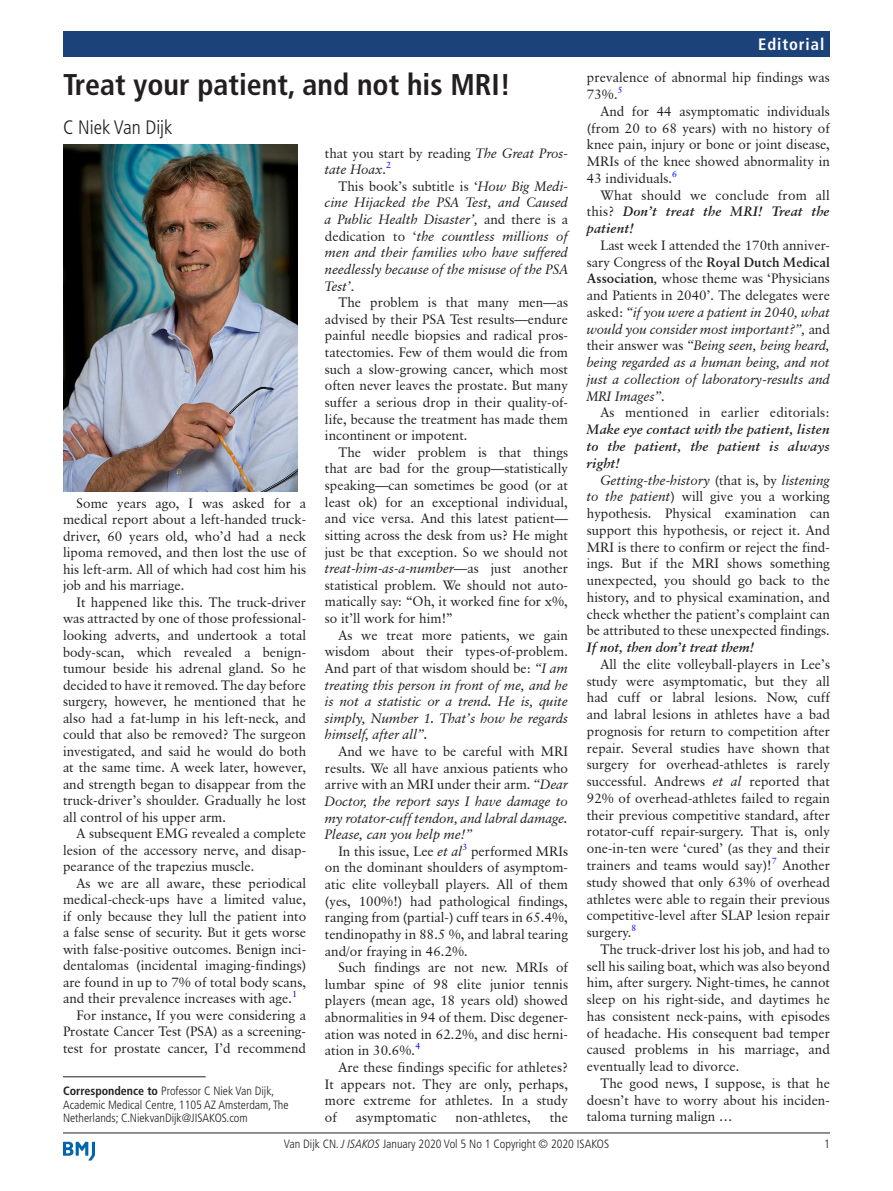
<style>
.page{position:relative;width:893px;height:1191px;background:#fff}
.page>*{position:absolute;margin:0;border:0;box-sizing:border-box;transform-origin:0 0}
.t1{font:700 condensed 30px "Frutiger LT Pro";color:#231f20}
.t2{font:300 condensed 19.5px "Frutiger LT Pro";color:#231f20}
.t3{font:700 condensed 16.5px "Frutiger LT Pro";letter-spacing:.055em;color:#fff}
.t4{font:13.5px/16.8px "Classical Garamond BT";color:#231f20;text-align:justify}
.t5{font:italic 13.5px/16.6px "Classical Garamond BT";color:#231f20;text-align:justify}
.t6{font:italic 700 13.5px/16.8px "Classical Garamond BT";letter-spacing:.015em;color:#231f20;text-align:justify}
.t7{font:300 condensed 12px/13.5px "Frutiger LT Pro";color:#231f20}
.s1{font-weight:700}
.s2{font-style:italic}
.s3{font-style:normal}
.s4{font-weight:400;font-style:normal}
.s5{font-weight:700;font-style:normal}
</style>
<div class="page">
<hr style="left:63px;top:1132px;width:767px;height:1px;background:#231f20">
<svg style="left:63px;top:1141px;width:32px;height:19px"></svg>
<img style="left:63px;top:145px;width:234px;height:346px">
<hr style="left:63px;top:1076px;width:143px;height:1px;background:#231f20">
<div style="left:63px;top:31px;width:767px;height:25px;background:#1c427a"></div>
<h1 class="t1" style="left:63px;top:66px;width:449px">Treat your patient, and not his MRI!</h1>
<h2 class="t2" style="left:63px;top:116px;width:111px">C Niek Van Dijk</h2>
<p class="t4" style="left:63px;top:495px;width:245px;text-indent:14px">Some years ago, I was asked for a medical report about a left-handed truck&shy;driver, 60 years old, who’d had a neck lipoma removed, and then lost the use of his left-arm. All of which had cost him his job and his marriage.</p>
<p class="t4" style="left:63px;top:594px;width:245px;text-indent:14px">It happened like this. The truck-driver was attracted by one of those professional&shy;looking adverts, and undertook a total body-scan, which revealed a benign&shy;tumour beside his adrenal gland. So he decided to have it removed. The day before surgery, however, he mentioned that he also had a fat-lump in his left-neck, and could that also be removed? The surgeon investigated, and said he would do both at the same time. A week later, however, and strength began to disappear from the truck-driver’s shoulder. Gradually he lost all control of his upper arm.</p>
<p class="t4" style="left:63px;top:825px;width:245px;text-indent:14px">A subsequent EMG revealed a complete lesion of the accessory nerve, and disap&shy;pearance of the trapezius muscle.</p>
<p class="t4" style="left:76px;top:874px;width:231px">As we are all aware, these periodical</p>
<p class="t4" style="left:63px;top:890px;width:245px">medical-check-ups have a limited value,</p>
<p class="t4" style="left:63px;top:907px;width:245px">if only because they lull the patient into</p>
<p class="t4" style="left:63px;top:923px;width:245px">a false sense of security. But it gets worse</p>
<p class="t4" style="left:63px;top:940px;width:245px">with false-positive outcomes. Benign inci-</p>
<p class="t4" style="left:63px;top:956px;width:245px">dentalomas (incidental imaging-findings)</p>
<p class="t4" style="left:63px;top:973px;width:245px">are found in up to 7% of total body scans,</p>
<p class="t4" style="left:63px;top:989px;width:236px">and their prevalence increases with age.<sup>1</sup></p>
<p class="t4" style="left:76px;top:1006px;width:231px">For instance, If you were considering a</p>
<p class="t4" style="left:63px;top:1022px;width:245px">Prostate Cancer Test (PSA) as a screening-</p>
<p class="t4" style="left:63px;top:1039px;width:245px">test for prostate cancer, I’d recommend</p>
<p class="t7" style="left:63px;top:1084px;width:227px"><span class="s1">Correspondence to</span> Professor C Niek Van Dijk,<br>Academic Medical Centre, 1105 AZ Amsterdam, The<br>Netherlands; C.NiekvanDijk@JISAKOS.com</p>
<p class="t4" style="left:325px;top:144px;width:245px">that you start by reading <span class="s2">The Great Pros&shy;tate Hoax</span>.<sup>2</sup></p>
<p class="t5" style="left:325px;top:178px;width:245px;text-indent:14px"><span class="s3">This book’s subtitle is ‘</span>How Big Medi&shy;cine Hijacked the PSA Test, and Caused a Public Health Disaster’, <span class="s3">and there is a dedication to ‘</span>the countless millions of men and their families who have suffered needlessly because of the misuse of the PSA Test’<span class="s3">.</span></p>
<p class="t4" style="left:325px;top:294px;width:245px;text-indent:14px">The problem is that many men—as advised by their PSA Test results—endure painful needle biopsies and radical pros&shy;tatectomies. Few of them would die from such a slow-growing cancer, which most often never leaves the prostate. But many suffer a serious drop in their quality-of&shy;life, because the treatment has made them incontinent or impotent.</p>
<p class="t4" style="left:325px;top:443px;width:245px;text-indent:14px">The wider problem is that things that are bad for the group—statistically speaking—can sometimes be good (or at least ok) for an exceptional individual, and vice versa. And this latest patient— sitting across the desk from us? He might just be that exception. So we should not <span class="s2">treat-him-as-a-number</span>—as just another statistical problem. We should not auto&shy;matically say: “Oh, it worked fine for x%, so it’ll work for him!”</p>
<p class="t5" style="left:325px;top:626px;width:245px;text-indent:14px"><span class="s3">As we treat more patients, we gain wisdom about their types-of-problem.<br>And part of that wisdom should be:</span> “I am treating this person in front of me, and he is not a statistic or a trend. He is, quite simply, Number 1. That’s how he regards himself, after all”.</p>
<p class="t5" style="left:325px;top:743px;width:245px;text-indent:14px"><span class="s3">And we have to be careful with MRI results. We all have anxious patients who arrive with an MRI under their arm.</span> “Dear Doctor, the report says I have damage to my rotator-cuff tendon, and labral damage.<br>Please, can you help me!”</p>
<p class="t4" style="left:325px;top:842px;width:245px;text-indent:14px">In this issue, Lee <span class="s2">et al</span><sup>3</sup> performed MRIs on the dominant shoulders of asymptom&shy;atic elite volleyball players. All of them (yes, 100%!) had pathological findings, ranging from (partial-) cuff tears in 65.4%, tendinopathy in 88.5 %, and labral tearing and/or fraying in 46.2%.</p>
<p class="t4" style="left:325px;top:959px;width:245px;text-indent:14px">Such findings are not new. MRIs of lumbar spine of 98 elite junior tennis players (mean age, 18 years old) showed abnormalities in 94 of them. Disc degener&shy;ation was noted in 62.2%, and disc herni&shy;ation in 30.6%.<sup>4</sup></p>
<p class="t4" style="left:325px;top:1058px;width:245px;text-indent:14px">Are these findings specific for athletes?<br>It appears not. They are only, perhaps, more extreme for athletes. In a study of</p>
<p class="t4" style="left:356px;top:1108px;width:82px">asymptomatic</p>
<p class="t4" style="left:455px;top:1108px;width:77px">non-athletes,</p>
<p class="t4" style="left:550px;top:1108px;width:20px">the</p>
<p class="t3" style="left:758px;top:34px;width:68px">Editorial</p>
<p class="t4" style="left:587px;top:69px;width:245px">prevalence of abnormal hip findings was<br>73%.<sup>5</sup></p>
<p class="t4" style="left:587px;top:102px;width:245px;text-indent:14px">And for 44 asymptomatic individuals (from 20 to 68 years) with no history of knee pain, injury or bone or joint disease, MRIs of the knee showed abnormality in 43 individuals.<sup>6</sup></p>
<p class="t6" style="left:587px;top:186px;width:245px;text-indent:14px"><span class="s4">What should we conclude from all this?</span> Don’t treat the MRI! Treat the patient!</p>
<p class="t5" style="left:587px;top:237px;width:245px;text-indent:14px"><span class="s3">Last week I attended the 170th anniver&shy;sary Congress of the</span> <span class="s5">Royal Dutch Medical Association</span>, <span class="s3">whose theme was ‘Physicians and Patients in 2040’. The delegates were asked:</span> “if you were a patient in 2040, what would you consider most important?”, <span class="s3">and their answer was</span> “Being seen, being heard, being regarded as a human being, and not just a collection of laboratory-results and MRI Images”<span class="s3">.</span></p>
<p class="t4" style="left:600px;top:404px;width:231px">As mentioned in earlier editorials:</p>
<p class="t6" style="left:587px;top:421px;width:245px">Make eye contact with the patient, listen to the patient, the patient is always right!</p>
<p class="t4" style="left:587px;top:471px;width:245px;text-indent:14px"><span class="s2">Getting-the-history</span> (that is, by <span class="s2">listening to the patient</span>) will give you a working hypothesis. Physical examination can support this hypothesis, or reject it. And MRI is there to confirm or reject the find&shy;ings. But if the MRI shows something unexpected, you should go back to the history, and to physical examination, and check whether the patient’s complaint can be attributed to these unexpected findings.</p>
<p class="t6" style="left:587px;top:639px;width:169px">If not, then don’t treat them!</p>
<p class="t4" style="left:587px;top:655px;width:245px;text-indent:14px">All the elite volleyball-players in Lee’s study were asymptomatic, but they all had cuff or labral lesions. Now, cuff and labral lesions in athletes have a bad prognosis for return to competition after repair. Several studies have shown that surgery for overhead-athletes is rarely successful. Andrews <span class="s2">et al</span> reported that 92% of overhead-athletes failed to regain their previous competitive standard, after rotator-cuff repair-surgery. That is, only one-in-ten were ‘cured’ (as they and their trainers and teams would say)!<sup>7</sup> Another study showed that only 63% of overhead athletes were able to regain their previous competitive-level after SLAP lesion repair surgery.<sup>8</sup></p>
<p class="t4" style="left:587px;top:940px;width:245px;text-indent:14px">The truck-driver lost his job, and had to sell his sailing boat, which was also beyond him, after surgery. Night-times, he cannot sleep on his right-side, and daytimes he has consistent neck-pains, with episodes of headache. His consequent bad temper caused problems in his marriage, and eventually lead to divorce.</p>
<p class="t4" style="left:587px;top:1074px;width:245px;text-indent:14px">The good news, I suppose, is that he doesn’t have to worry about his inciden&shy;taloma turning malign …</p>
<p class="t7" style="left:284px;top:1136px;width:327px">Van Dijk CN. <span class="s2">J ISAKOS</span> January 2020 Vol 5 No 1 Copyright © 2020 ISAKOS</p>
<p class="t7" style="left:824px;top:1136px;width:7px">1</p>
</div>
